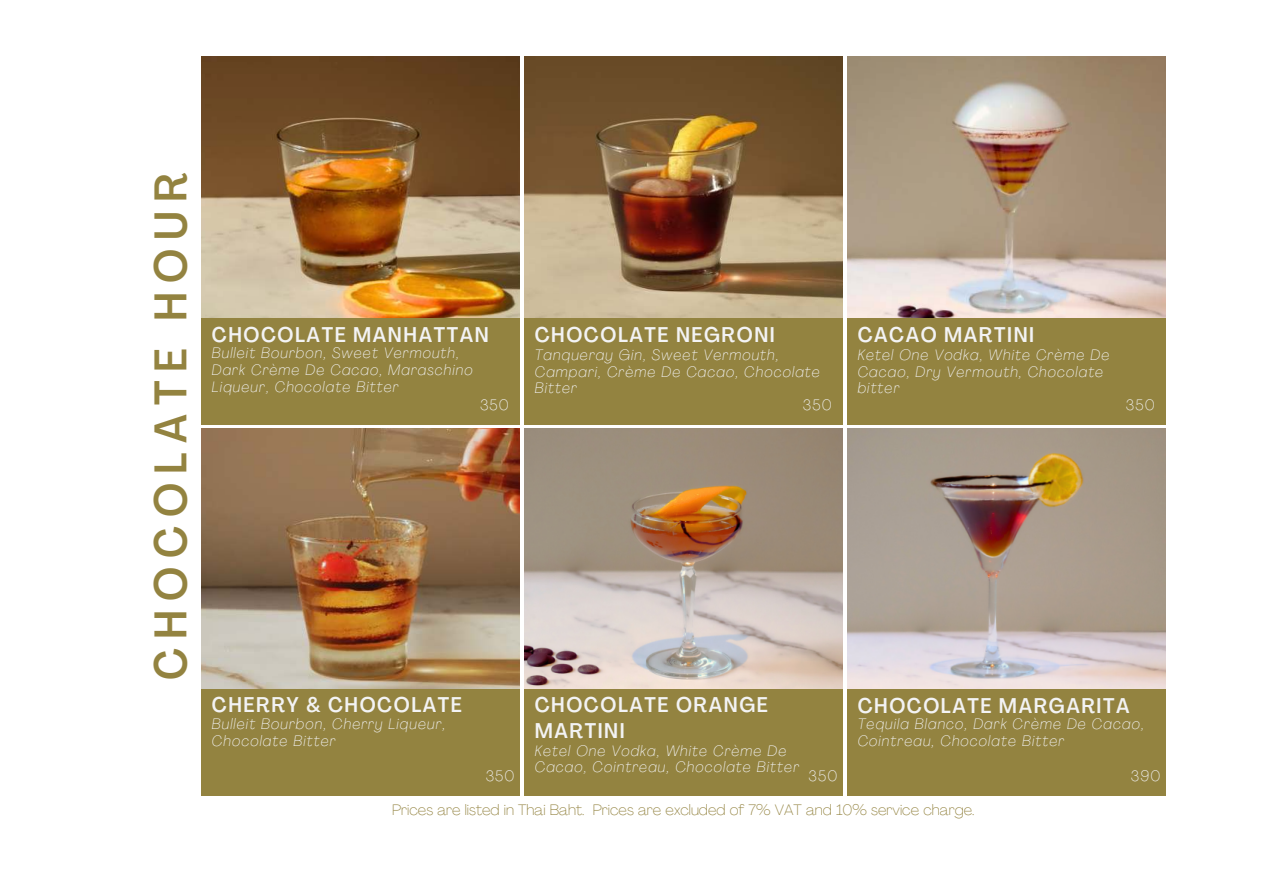
<style>
.page{position:relative;width:1263px;height:894px;background:#fff}
.page>*{position:absolute;margin:0;border:0;box-sizing:border-box;transform-origin:0 0}
.t1{font:500 condensed 45px "Agrandir";letter-spacing:.2em;color:#938340}
.t2{font:500 condensed 21px/25.8px "Agrandir";letter-spacing:.075em;color:#f3f3f4}
.t3{font:italic 100 15px/16.8px "Agrandir";letter-spacing:.075em;color:#f3f3f4}
.t4{font:100 15px "Agrandir";color:#938340}
.t5{font:100 15px "Agrandir";letter-spacing:.075em;color:#f3f3f4}
</style>
<div class="page">
<div style="left:201px;top:57px;width:319px;height:367px;background:#938340"></div>
<img style="left:201px;top:57px;width:319px;height:260px">
<div style="left:524px;top:57px;width:318px;height:367px;background:#938340"></div>
<img style="left:524px;top:57px;width:318px;height:260px">
<div style="left:847px;top:57px;width:318px;height:367px;background:#938340"></div>
<img style="left:847px;top:57px;width:318px;height:260px">
<div style="left:201px;top:428px;width:319px;height:367px;background:#938340"></div>
<img style="left:201px;top:428px;width:319px;height:260px">
<div style="left:524px;top:428px;width:318px;height:367px;background:#938340"></div>
<img style="left:524px;top:428px;width:318px;height:260px">
<div style="left:847px;top:428px;width:318px;height:367px;background:#938340"></div>
<img style="left:847px;top:428px;width:318px;height:260px">
<h1 class="t1" style="left:143px;top:680px;width:509px;rotate:-90deg">CHOCOLATE HOUR</h1>
<h2 class="t2" style="left:212px;top:321px;width:278px">CHOCOLATE MANHATTAN</h2>
<h2 class="t2" style="left:535px;top:321px;width:242px">CHOCOLATE NEGRONI</h2>
<h2 class="t2" style="left:858px;top:321px;width:178px">CACAO MARTINI</h2>
<p class="t3" style="left:212px;top:344px;width:262px">Bulleit Bourbon, Sweet Vermouth,<br>Dark Crème De Cacao, Maraschino<br>Liqueur, Chocolate Bitter</p>
<p class="t3" style="left:535px;top:346px;width:287px">Tanqueray Gin, Sweet Vermouth,<br>Campari, Crème De Cacao, Chocolate<br>Bitter</p>
<p class="t3" style="left:858px;top:346px;width:253px">Ketel One Vodka, White Crème De<br>Cacao, Dry Vermouth, Chocolate bitter</p>
<p class="t5" style="left:480px;top:395px;width:30px">350</p>
<p class="t5" style="left:803px;top:395px;width:30px">350</p>
<p class="t5" style="left:1126px;top:395px;width:30px">350</p>
<h2 class="t2" style="left:212px;top:691px;width:251px">CHERRY &amp; CHOCOLATE</h2>
<p class="t3" style="left:212px;top:715px;width:235px">Bulleit Bourbon, Cherry Liqueur,<br>Chocolate Bitter</p>
<p class="t5" style="left:486px;top:766px;width:30px">350</p>
<h2 class="t2" style="left:535px;top:691px;width:235px">CHOCOLATE ORANGE<br>MARTINI</h2>
<p class="t3" style="left:535px;top:741px;width:266px">Ketel One Vodka, White Crème De<br>Cacao, Cointreau, Chocolate Bitter</p>
<p class="t5" style="left:808px;top:766px;width:30px">350</p>
<h2 class="t2" style="left:858px;top:692px;width:273px">CHOCOLATE MARGARITA</h2>
<p class="t3" style="left:858px;top:715px;width:288px">Tequila Blanco, Dark Crème De Cacao,<br>Cointreau, Chocolate Bitter</p>
<p class="t5" style="left:1131px;top:766px;width:31px">390</p>
<p class="t4" style="left:392px;top:800px;width:584px">Prices are listed in Thai Baht. Prices are excluded of 7% VAT and 10% service charge.</p>
</div>
